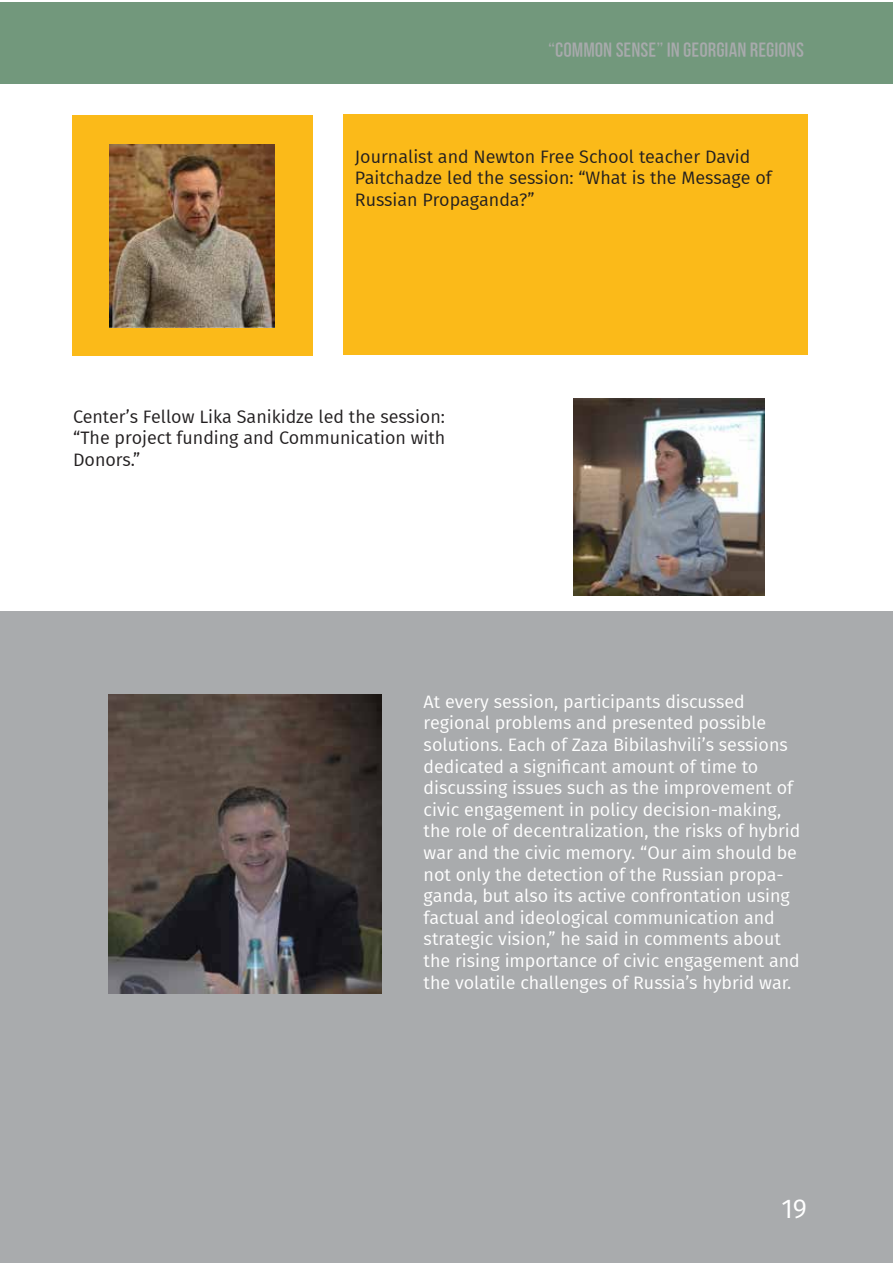
<style>
.page{position:relative;width:893px;height:1263px;background:#fff}
.page>*{position:absolute;margin:0;border:0;box-sizing:border-box;transform-origin:0 0}
.t1{font:27px "Fira GO";color:#fff}
.t2{font:700 21px "GL Kirovi";color:#a8aaac}
.t3{font:18px/21.6px "Fira GO";color:#fff}
.t4{font:18px/21.6px "Fira GO";color:#221f20}
</style>
<div class="page">
<div style="left:72px;top:116px;width:240px;height:240px;background:#fbba19"></div>
<div style="left:343px;top:115px;width:465px;height:240px;background:#fbba19"></div>
<div style="left:0;top:612px;width:893px;height:651px;background:#a9abad"></div>
<img style="left:110px;top:145px;width:164px;height:182px">
<img style="left:574px;top:399px;width:190px;height:196px">
<div style="left:0;top:2px;width:893px;height:82px;background:#72987c"></div>
<img style="left:108px;top:695px;width:274px;height:298px">
<p class="t2" style="left:548px;top:38px;width:257px">“COMMON SENSE” IN GEORGIAN REGIONS</p>
<p class="t4" style="left:355px;top:146px;width:418px">Journalist and Newton Free School teacher David<br>Paitchadze led the session: “What is the Message of<br>Russian Propaganda?”</p>
<p class="t4" style="left:73px;top:406px;width:374px;text-align:justify">Center’s Fellow Lika Sanikidze led the session: “The project funding and Communication with Donors.”</p>
<p class="t3" style="left:424px;top:691px;width:378px">At every session, participants discussed regional problems and presented possible solutions. Each of Zaza Bibilashvili’s sessions dedicated a significant amount of time to discussing issues such as the improvement of civic engagement in policy decision-making, the role of decentralization, the risks of hybrid war and the civic memory. “Our aim should be not only the detection of the Russian propa&shy;ganda, but also its active confrontation using factual and ideological communication and strategic vision,” he said in comments about the rising importance of civic engagement and the volatile challenges of Russia’s hybrid war.</p>
<h1 class="t1" style="left:781px;top:1193px;width:27px">19</h1>
</div>
